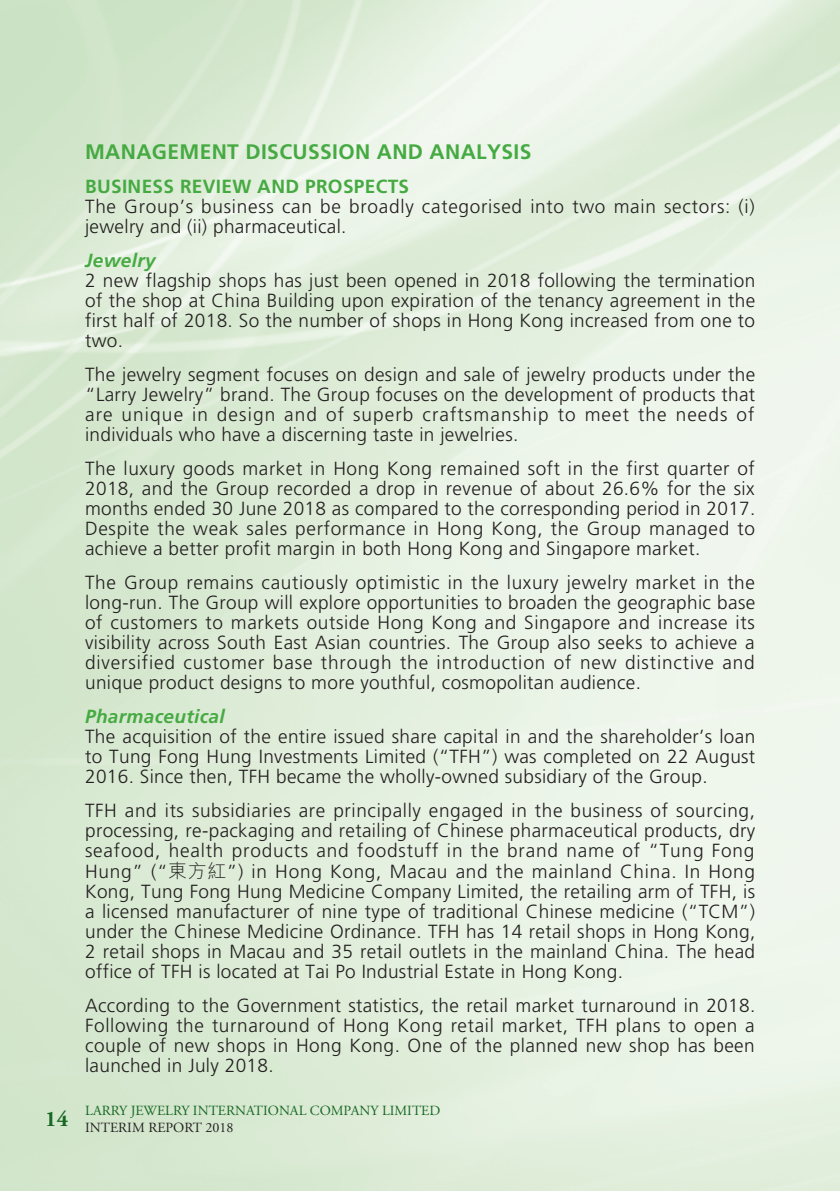
<style>
.page{position:relative;width:840px;height:1191px;background:#fff}
.page>*{position:absolute;margin:0;border:0;box-sizing:border-box;transform-origin:0 0}
.t1{font:700 22px "Adobe Garamond Pro";color:#166722}
._01_H1{font:700 21px "Frutiger LT Std";letter-spacing:.015em;color:#46aa42}
._00_txt{font:300 19px/20px "Frutiger LT Std";letter-spacing:.015em;color:#231f20;text-align:justify}
._00_txt-2{font:300 19px/20px "Frutiger LT Std";letter-spacing:.04em;color:#231f20}
._02_H2{font:700 19px "Frutiger LT Std";letter-spacing:.015em;color:#46aa42}
._03_H3{font:italic 700 19px "Frutiger LT Std";letter-spacing:.015em;color:#46aa42}
.t2{font:14px "Adobe Garamond Pro";color:#166722}
.t3{font:14px "Adobe Garamond Pro";color:#231f20}
.s1{font-family:"M Hei HK"}
</style>
<div class="page">
<p class="t1" style="left:45px;top:1106px;width:24px">14</p>
<p class="_01_H1" style="left:85px;top:140px;width:447px">MANAGEMENT DISCUSSION AND ANALYSIS</p>
<p class="_02_H2" style="left:85px;top:175px;width:325px">BUSINESS REVIEW AND PROSPECTS</p>
<p class="_00_txt-2" style="left:85px;top:197px;width:670px">The Group’s business can be broadly categorised into two main sectors: (i) jewelry and (ii) pharmaceutical.</p>
<p class="_03_H3" style="left:85px;top:249px;width:72px">Jewelry</p>
<p class="_00_txt" style="left:85px;top:271px;width:671px">2 new flagship shops has just been opened in 2018 following the termination of the shop at China Building upon expiration of the tenancy agreement in the first half of 2018. So the number of shops in Hong Kong increased from one to two.</p>
<p class="_00_txt" style="left:85px;top:365px;width:671px">The jewelry segment focuses on design and sale of jewelry products under the “Larry Jewelry” brand. The Group focuses on the development of products that are unique in design and of superb craftsmanship to meet the needs of individuals who have a discerning taste in jewelries.</p>
<p class="_00_txt" style="left:85px;top:459px;width:671px">The luxury goods market in Hong Kong remained soft in the first quarter of 2018, and the Group recorded a drop in revenue of about 26.6% for the six months ended 30 June 2018 as compared to the corresponding period in 2017.<br>Despite the weak sales performance in Hong Kong, the Group managed to achieve a better profit margin in both Hong Kong and Singapore market.</p>
<p class="_00_txt" style="left:85px;top:573px;width:671px">The Group remains cautiously optimistic in the luxury jewelry market in the long-run. The Group will explore opportunities to broaden the geographic base of customers to markets outside Hong Kong and Singapore and increase its visibility across South East Asian countries. The Group also seeks to achieve a diversified customer base through the introduction of new distinctive and unique product designs to more youthful, cosmopolitan audience.</p>
<p class="_03_H3" style="left:85px;top:705px;width:141px">Pharmaceutical</p>
<p class="_00_txt" style="left:85px;top:727px;width:671px">The acquisition of the entire issued share capital in and the shareholder’s loan to Tung Fong Hung Investments Limited (“TFH”) was completed on 22 August 2016. Since then, TFH became the wholly-owned subsidiary of the Group.</p>
<p class="_00_txt" style="left:85px;top:801px;width:671px">TFH and its subsidiaries are principally engaged in the business of sourcing, processing, re-packaging and retailing of Chinese pharmaceutical products, dry seafood, health products and foodstuff in the brand name of “Tung Fong Hung” (“<span class="s1">東方紅</span>”) in Hong Kong, Macau and the mainland China. In Hong Kong, Tung Fong Hung Medicine Company Limited, the retailing arm of TFH, is a licensed manufacturer of nine type of traditional Chinese medicine (“TCM”) under the Chinese Medicine Ordinance. TFH has 14 retail shops in Hong Kong, 2 retail shops in Macau and 35 retail outlets in the mainland China. The head office of TFH is located at Tai Po Industrial Estate in Hong Kong.</p>
<p class="_00_txt" style="left:85px;top:995px;width:671px">According to the Government statistics, the retail market turnaround in 2018.<br>Following the turnaround of Hong Kong retail market, TFH plans to open a couple of new shops in Hong Kong. One of the planned new shop has been launched in July 2018.</p>
<p class="t2" style="left:85px;top:1102px;width:356px">LARRY JEWELRY INTERNATIONAL COMPANY LIMITED</p>
<p class="t3" style="left:85px;top:1118px;width:150px">INTERIM REPORT 2018</p>
</div>
